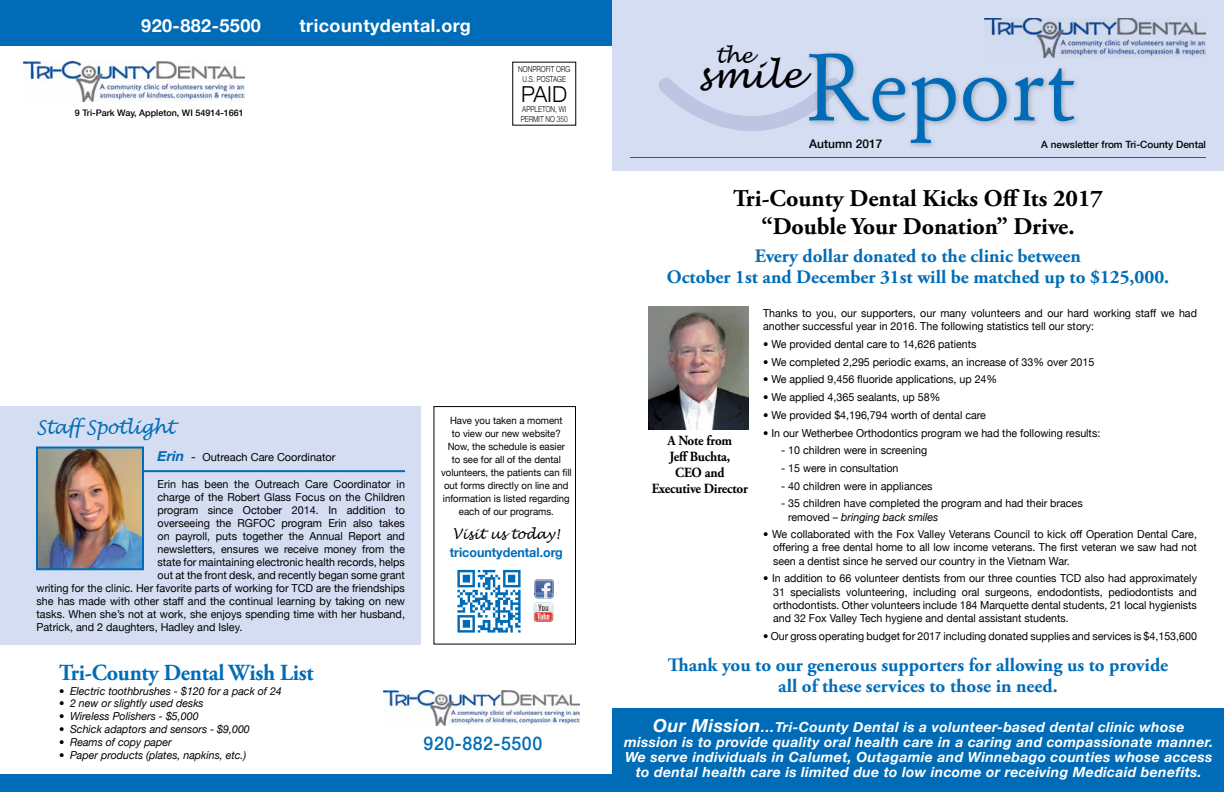
<style>
.page{position:relative;width:1224px;height:792px;background:#fff}
.page>*{position:absolute;margin:0;border:0;box-sizing:border-box;transform-origin:0 0}
.t1{font:italic 36px "Lucida Handwriting";color:#000}
.t2{font:700 24px/28px "Adobe Garamond Pro";color:#000;text-align:center}
.t3{font:700 23px "Adobe Garamond Pro";letter-spacing:-.01em;color:#006cb7;scale:.96 1}
.t4{font:300 22px "Helvetica Neue";color:#000}
.t5{font:italic 21px "Lucida Handwriting";color:#000}
.t6{font:700 19px/21px "Adobe Garamond Pro";color:#006cb7;text-align:center}
.t7{font:italic 19px "Lucida Handwriting";letter-spacing:-.005em;color:#006cb7;scale:.93 1}
.t8{font:500 18.7px "Helvetica Neue";letter-spacing:.03em;color:#006cb7;scale:.95 1}
.t9{font:700 18px "Helvetica Neue";letter-spacing:.025em;color:#fff}
.t10{font:italic 700 14px/15px "Helvetica Neue";letter-spacing:.025em;color:#fff;text-align:center}
.t11{font:700 14px/16px "Adobe Garamond Pro";letter-spacing:-.015em;color:#000;text-align:center;scale:.94 1}
.t12{font:italic 14px "Lucida Handwriting";color:#000;scale:.96 1}
.t13{font:700 13px "Helvetica Neue";color:#006cb7;scale:.96 1}
.t14{font:500 12px "Helvetica Neue";color:#000}
.t15{font:11px/13.2px "Helvetica Neue";color:#000}
.t16{font:italic 11px "Helvetica Neue";color:#000}
.t17{font:10px/13px "Helvetica Neue";color:#000;text-align:center;scale:.96 1}
.t18{font:500 10px "Helvetica Neue";color:#000}
.t19{font:500 9px "Helvetica Neue";color:#000}
.t20{font:300 8.2px/9.8px "Helvetica Neue";color:#000;text-align:center;scale:.8 1}
.s1{font-weight:700;font-style:italic;font-size:14px;color:#006cb7}
.s2{font-size:12px}
.s3{font-style:italic}
.s4{font-size:18px}
</style>
<div class="page">
<div style="left:0;top:406px;width:420px;height:239px;background:#d4ddf1"></div>
<hr style="left:135px;top:470px;width:270px;height:2px;background:#006cb7">
<div style="left:0;top:0;width:617px;height:45px;background:#006cb7"></div>
<div style="left:612px;top:0;width:612px;height:171px;background:#d4ddf1"></div>
<hr style="left:630px;top:157px;width:576px;height:1px;background:#006cb7">
<svg style="left:659px;top:54px;width:415px;height:93px"></svg>
<img style="left:23px;top:62px;width:222px;height:40px">
<img style="left:384px;top:690px;width:195px;height:35px">
<img style="left:985px;top:18px;width:221px;height:40px">
<div style="left:612px;top:708px;width:612px;height:84px;background:#006cb7"></div>
<div style="left:0;top:774px;width:612px;height:18px;background:#006cb7"></div>
<img style="left:39px;top:450px;width:102px;height:117px">
<div style="left:36px;top:447px;width:108px;height:123px;border:2px solid #006cb7"></div>
<div style="left:433px;top:406px;width:143px;height:239px;border:1px solid #000"></div>
<img style="left:457px;top:569px;width:64px;height:64px">
<svg style="left:534px;top:579px;width:20px;height:43px"></svg>
<img style="left:535px;top:580px;width:18px;height:3px">
<img style="left:648px;top:307px;width:100px;height:123px">
<h3 class="t9" style="left:141px;top:9px;width:121px">920-882-5500</h3>
<h3 class="t9" style="left:300px;top:9px;width:173px">tricountydental.org</h3>
<p class="t19" style="left:75px;top:106px;width:171px">9 Tri-Park Way, Appleton, WI 54914-1661</p>
<p class="t20" style="left:518px;top:64px;width:67px">NONPROFIT ORG<br>U.S. POSTAGE</p>
<h3 class="t4" style="left:521px;top:76px;width:48px">PAID</h3>
<p class="t20" style="left:521px;top:104px;width:60px;text-align:left">APPLETON, WI<br>PERMIT NO 350</p>
<h3 class="t7" style="left:36px;top:416px;width:150px">Staff Spotlight</h3>
<p class="t15" style="left:158px;top:450px;width:180px"><span class="s1">Erin</span> <span class="s2">-</span> Outreach Care Coordinator</p>
<p class="t15" style="left:158px;top:477px;width:249px">Erin has been the Outreach Care Coordinator in</p>
<p class="t15" style="left:158px;top:490px;width:249px">charge of the Robert Glass Focus on the Children</p>
<p class="t15" style="left:158px;top:503px;width:249px">program since October 2014. In addition to</p>
<p class="t15" style="left:158px;top:516px;width:249px">overseeing the RGFOC program Erin also takes</p>
<p class="t15" style="left:158px;top:529px;width:249px">on payroll, puts together the Annual Report and</p>
<p class="t15" style="left:158px;top:542px;width:249px">newsletters, ensures we receive money from the</p>
<p class="t15" style="left:158px;top:555px;width:249px">state for maintaining electronic health records, helps</p>
<p class="t15" style="left:158px;top:568px;width:249px">out at the front desk, and recently began some grant</p>
<p class="t15" style="left:37px;top:581px;width:370px">writing for the clinic. Her favorite parts of working for TCD are the friendships</p>
<p class="t15" style="left:37px;top:594px;width:370px">she has made with other staff and the continual learning by taking on new</p>
<p class="t15" style="left:37px;top:607px;width:370px">tasks. When she’s not at work, she enjoys spending time with her husband,</p>
<p class="t15" style="left:37px;top:620px;width:207px">Patrick, and 2 daughters, Hadley and Isley.</p>
<h3 class="t3" style="left:59px;top:659px;width:267px">Tri-County Dental Wish List</h3>
<p class="t16" style="left:59px;top:682px;width:224px">• Electric toothbrushes - $120 for a pack of 24</p>
<p class="t16" style="left:59px;top:694px;width:146px">• 2 new or slightly used desks</p>
<p class="t16" style="left:59px;top:707px;width:141px">• Wireless Polishers - $5,000</p>
<p class="t16" style="left:59px;top:720px;width:192px">• Schick adaptors and sensors - $9,000</p>
<p class="t16" style="left:59px;top:733px;width:114px">• Reams of copy paper</p>
<p class="t16" style="left:59px;top:746px;width:189px">• Paper products (plates, napkins, etc.)</p>
<p class="t17" style="left:441px;top:413px;width:137px">Have you taken a moment<br>to view our new website?<br>Now, the schedule is easier<br>to see for all of the dental volunteers, the patients can fill out forms directly on line and information is listed regarding each of our programs.</p>
<p class="t12" style="left:453px;top:526px;width:113px">Visit us today!</p>
<p class="t13" style="left:450px;top:541px;width:119px">tricountydental.org</p>
<h3 class="t8" style="left:424px;top:728px;width:126px">920-882-5500</h3>
<h3 class="t5" style="left:716px;top:43px;width:39px">the</h3>
<h1 class="t1" style="left:697px;top:53px;width:107px">smile</h1>
<p class="t14" style="left:809px;top:134px;width:75px">Autumn 2017</p>
<p class="t18" style="left:1041px;top:136px;width:166px">A newsletter from Tri-County Dental</p>
<h2 class="t2" style="left:733px;top:185px;width:371px">Tri-County Dental Kicks Off Its 2017 “Double Your Donation” Drive.</h2>
<h3 class="t6" style="left:667px;top:246px;width:504px">Every dollar donated to the clinic between<br>October 1st and December 31st will be matched up to $125,000.</h3>
<p class="t11" style="left:652px;top:433px;width:104px">A Note from<br>Jeff Buchta,<br>CEO and<br>Executive Director</p>
<p class="t15" style="left:763px;top:306px;width:435px">Thanks to you, our supporters, our many volunteers and our hard working staff we had another successful year in 2016. The following statistics tell our story:</p>
<p class="t15" style="left:763px;top:337px;width:215px">• We provided dental care to 14,626 patients</p>
<p class="t15" style="left:763px;top:354px;width:333px">• We completed 2,295 periodic exams, an increase of 33% over 2015</p>
<p class="t15" style="left:763px;top:372px;width:236px">• We applied 9,456 fluoride applications, up 24%</p>
<p class="t15" style="left:763px;top:390px;width:179px">• We applied 4,365 sealants, up 58%</p>
<p class="t15" style="left:763px;top:408px;width:224px">• We provided $4,196,794 worth of dental care</p>
<p class="t15" style="left:763px;top:425px;width:339px">• In our Wetherbee Orthodontics program we had the following results:</p>
<p class="t15" style="left:781px;top:443px;width:147px">- 10 children were in screening</p>
<p class="t15" style="left:781px;top:461px;width:119px">- 15 were in consultation</p>
<p class="t15" style="left:781px;top:478px;width:153px">- 40 children were in appliances</p>
<p class="t15" style="left:788px;top:496px;width:296px;text-indent:-7px">- 35 children have completed the program and had their braces removed – <span class="s3">bringing back smiles</span></p>
<p class="t15" style="left:773px;top:527px;width:425px;text-align:justify;text-indent:-10px">• We collaborated with the Fox Valley Veterans Council to kick off Operation Dental Care, offering a free dental home to all low income veterans. The first veteran we saw had not seen a dentist since he served our country in the Vietnam War.</p>
<p class="t15" style="left:773px;top:571px;width:425px;text-align:justify;text-indent:-10px">• In addition to 66 volunteer dentists from our three counties TCD also had approximately 31 specialists volunteering, including oral surgeons, endodontists, pediodontists and orthodontists. Other volunteers include 184 Marquette dental students, 21 local hygienists and 32 Fox Valley Tech hygiene and dental assistant students.</p>
<p class="t15" style="left:763px;top:628px;width:435px">• Our gross operating budget for 2017 including donated supplies and services is $4,153,600</p>
<h3 class="t6" style="left:668px;top:655px;width:502px">Thank you to our generous supporters for allowing us to provide all of these services to those in need.</h3>
<p class="t10" style="left:624px;top:719px;width:591px"><span class="s4">Our Mission</span>…Tri-County Dental is a volunteer-based dental clinic whose<br>mission is to provide quality oral health care in a caring and compassionate manner.<br>We serve individuals in Calumet, Outagamie and Winnebago counties whose access to dental health care is limited due to low income or receiving Medicaid benefits.</p>
</div>
